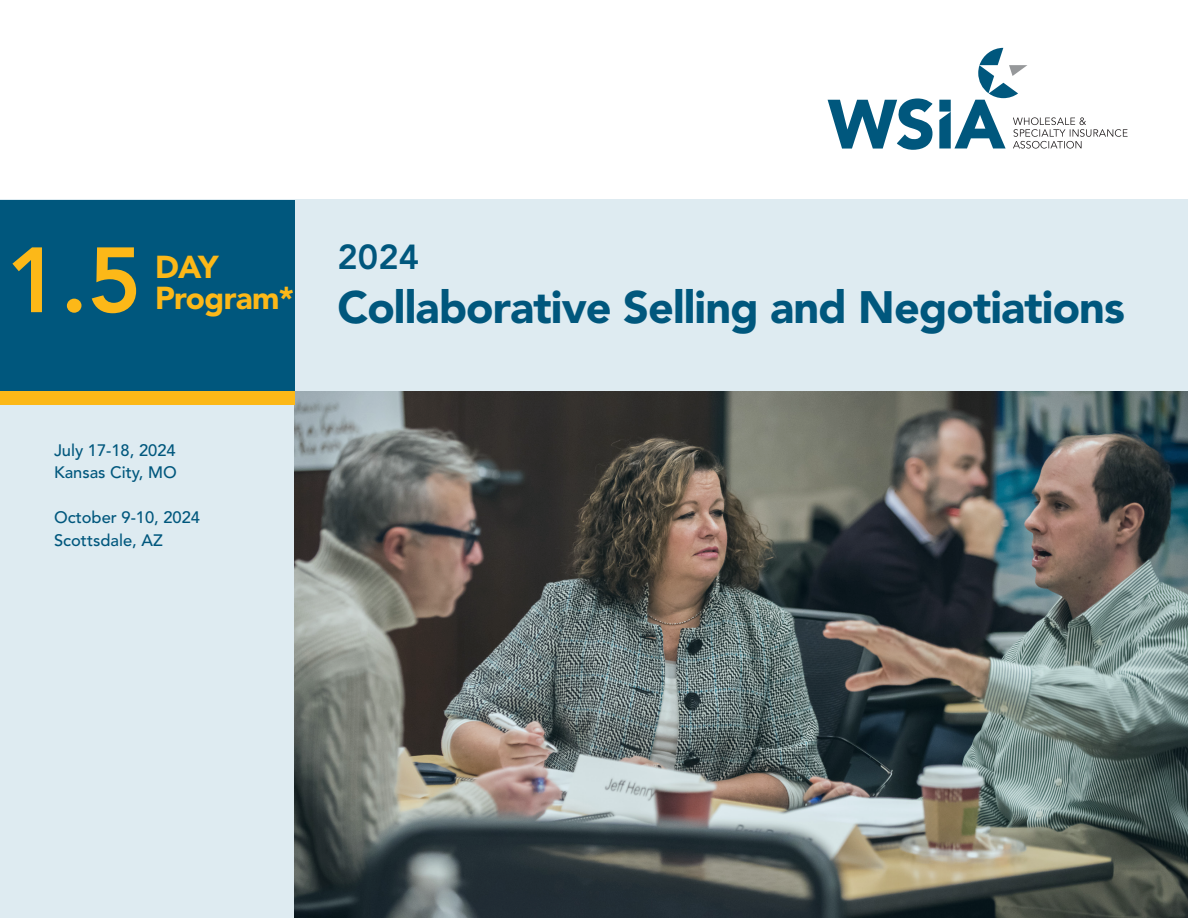
<style>
.page{position:relative;width:1188px;height:918px;background:#fff}
.page>*{position:absolute;margin:0;border:0;box-sizing:border-box;transform-origin:0 0}
.t1{font:800 91.5px "Avenir LT Std";color:#fcb818}
.t2{font:900 45px "Avenir LT Std";letter-spacing:-.02em;color:#00577d}
.t3{font:800 34.5px "Avenir LT Std";color:#00577d}
.t4{font:900 31.5px "Avenir LT Std";letter-spacing:-.02em;color:#fcb818}
.t5{font:500 16.5px "Avenir LT Std";color:#00577d}
</style>
<div class="page">
<div style="left:0;top:200px;width:1188px;height:718px;background:#deebf1"></div>
<div style="left:0;top:200px;width:294px;height:192px;background:#00577d"></div>
<img style="left:294px;top:392px;width:894px;height:526px">
<svg style="left:828px;top:48px;width:300px;height:102px"></svg>
<div style="left:0;top:392px;width:294px;height:13px;background:#fcb818"></div>
<p class="t1" style="left:6px;top:226px;width:137px">1.5</p>
<p class="t4" style="left:155px;top:248px;width:65px">DAY</p>
<p class="t4" style="left:155px;top:279px;width:141px">Program*</p>
<p class="t5" style="left:54px;top:440px;width:123px">July 17-18, 2024</p>
<p class="t5" style="left:54px;top:463px;width:124px">Kansas City, MO</p>
<p class="t5" style="left:54px;top:508px;width:148px">October 9-10, 2024</p>
<p class="t5" style="left:54px;top:530px;width:110px">Scottsdale, AZ</p>
<p class="t3" style="left:338px;top:237px;width:83px">2024</p>
<p class="t2" style="left:338px;top:280px;width:789px">Collaborative Selling and Negotiations</p>
</div>
